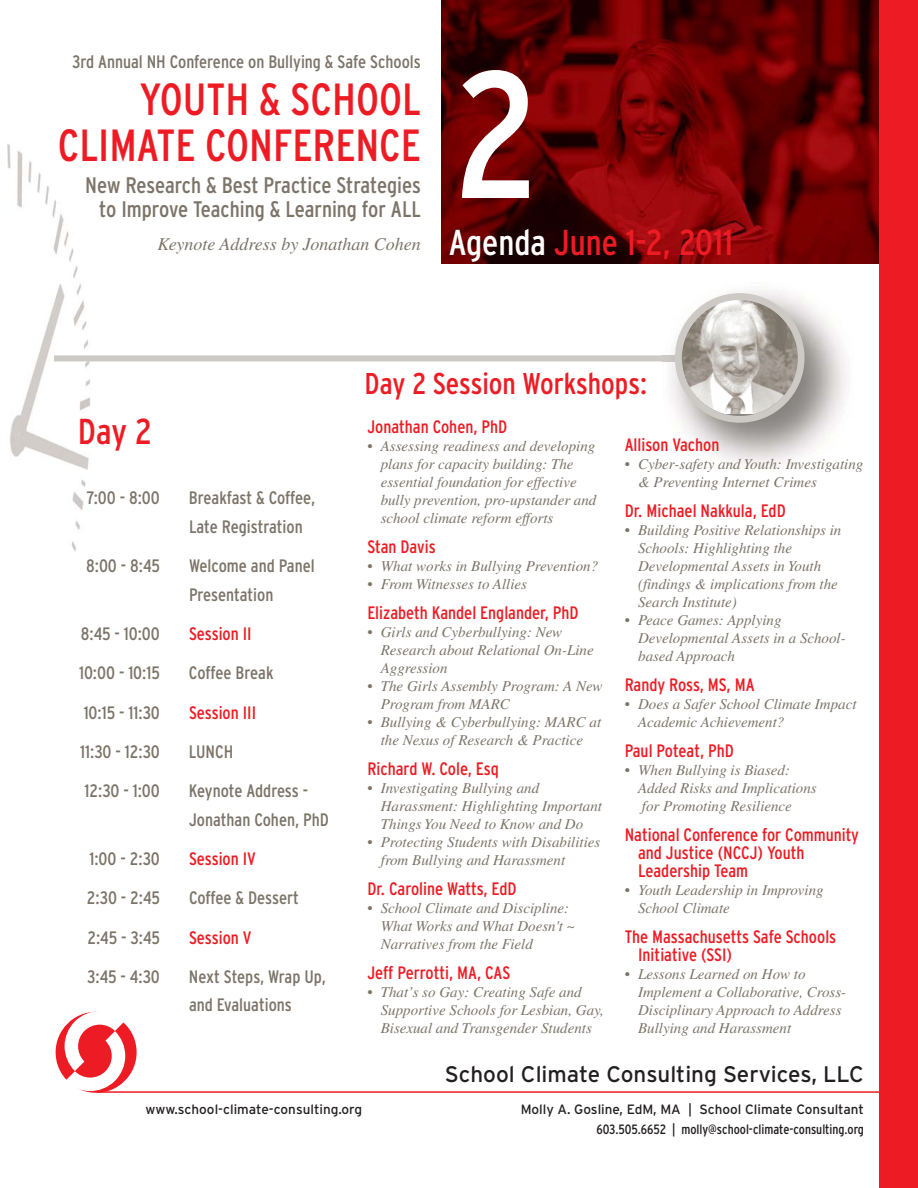
<style>
.page{position:relative;width:918px;height:1188px;background:#fff}
.page>*{position:absolute;margin:0;border:0;box-sizing:border-box;transform-origin:0 0}
.t1{font:condensed 180px "Interstate";color:#fff}
.t2{font:condensed 45px/46.5px "Interstate";color:#ed1c24;text-align:right}
.t3{font:condensed 36px "Interstate";color:#ed1c24}
.t4{font:condensed 30px "Interstate";color:#ed1c24}
.t5{font:condensed 22.5px/24px "Interstate";color:#7c7469;text-align:right}
.t6{font:22.5px "Interstate";color:#231f20}
.t7{font:condensed 18px/18px "Interstate";color:#ed1c24}
.t8{font:condensed 18px/28.5px "Interstate";color:#7c7469}
.t9{font:italic 18px "Times";color:#7c7469}
.t10{font:italic 15px/18px "Times";color:#7c7469}
.t11{font:13.5px "Interstate";color:#231f20}
.t12{font:condensed 13.5px "Interstate";color:#231f20}
.s1{font-family:"Interstate";font-style:normal;font-stretch:condensed;font-size:36px;color:#fff}
.s2{font-family:"Interstate";font-style:normal;font-stretch:condensed;font-size:36px;color:#ed1c24}
</style>
<div class="page">
<img style="left:7px;top:144px;width:127px;height:407px">
<svg style="left:54px;top:1010px;width:84px;height:84px"></svg>
<div style="left:56px;top:1012px;width:81px;height:81px;background:#ed1c24;border-radius:50%"></div>
<svg style="left:65px;top:1011px;width:60px;height:80px"></svg>
<hr style="left:97px;top:1091px;width:807px;height:2px;background:#ed1c24">
<img style="left:442px;top:0;width:437px;height:263px">
<div style="left:879px;top:0;width:39px;height:1188px;background:#ed1c24"></div>
<div style="left:54px;top:355px;width:682px;height:6px;background:#cdc9c5"></div>
<svg style="left:675px;top:293px;width:130px;height:130px"></svg>
<p class="t8" style="left:72px;top:49px;width:350px">3rd Annual NH Conference on Bullying &amp; Safe Schools</p>
<h2 class="t2" style="left:58px;top:80px;width:364px">YOUTH &amp; SCHOOL<br>CLIMATE CONFERENCE</h2>
<h3 class="t5" style="left:85px;top:175px;width:337px">New Research &amp; Best Practice Strategies to Improve Teaching &amp; Learning for ALL</h3>
<p class="t9" style="left:158px;top:237px;width:577px">Keynote Address by Jonathan Cohen <span class="s1">Agenda</span> <span class="s2">June 1-2, 2011</span></p>
<h1 class="t1" style="left:453px;top:67px;width:87px">2</h1>
<h3 class="t3" style="left:78px;top:418px;width:76px">Day 2</h3>
<p class="t8" style="left:87px;top:485px;width:75px">7:00 - 8:00</p>
<p class="t8" style="left:189px;top:485px;width:128px">Breakfast &amp; Coffee,<br>Late Registration</p>
<p class="t8" style="left:86px;top:553px;width:75px">8:00 - 8:45</p>
<p class="t8" style="left:189px;top:553px;width:127px">Welcome and Panel<br>Presentation</p>
<p class="t8" style="left:81px;top:621px;width:80px">8:45 - 10:00</p>
<p class="t7" style="left:189px;top:626px;width:64px">Session II</p>
<p class="t8" style="left:79px;top:660px;width:82px">10:00 - 10:15</p>
<p class="t8" style="left:189px;top:660px;width:86px">Coffee Break</p>
<p class="t8" style="left:84px;top:699px;width:78px">10:15 - 11:30</p>
<p class="t7" style="left:189px;top:705px;width:69px">Session III</p>
<p class="t8" style="left:80px;top:739px;width:81px">11:30 - 12:30</p>
<p class="t8" style="left:189px;top:739px;width:46px">LUNCH</p>
<p class="t8" style="left:85px;top:778px;width:77px">12:30 - 1:00</p>
<p class="t8" style="left:189px;top:778px;width:141px">Keynote Address -<br>Jonathan Cohen, PhD</p>
<p class="t8" style="left:90px;top:846px;width:72px">1:00 - 2:30</p>
<p class="t7" style="left:189px;top:851px;width:69px">Session IV</p>
<p class="t8" style="left:87px;top:885px;width:74px">2:30 - 2:45</p>
<p class="t8" style="left:189px;top:885px;width:112px">Coffee &amp; Dessert</p>
<p class="t8" style="left:88px;top:924px;width:74px">2:45 - 3:45</p>
<p class="t7" style="left:189px;top:930px;width:64px">Session V</p>
<p class="t8" style="left:87px;top:964px;width:74px">3:45 - 4:30</p>
<p class="t8" style="left:189px;top:964px;width:138px">Next Steps, Wrap Up, and Evaluations</p>
<h3 class="t4" style="left:364px;top:372px;width:284px">Day 2 Session Workshops:</h3>
<p class="t7" style="left:367px;top:419px;width:141px">Jonathan Cohen, PhD</p>
<p class="t10" style="left:381px;top:438px;width:217px;text-indent:-14px">• Assessing readiness and developing plans for capacity building: The essential foundation for effective bully prevention, pro-upstander and school climate reform efforts</p>
<p class="t7" style="left:367px;top:539px;width:70px">Stan Davis</p>
<p class="t10" style="left:367px;top:558px;width:232px">• What works in Bullying Prevention?</p>
<p class="t10" style="left:367px;top:576px;width:161px">• From Witnesses to Allies</p>
<p class="t7" style="left:367px;top:605px;width:213px">Elizabeth Kandel Englander, PhD</p>
<p class="t10" style="left:381px;top:624px;width:214px;text-indent:-14px">• Girls and Cyberbullying: New<br>Research about Relational On-Line<br>Aggression</p>
<p class="t10" style="left:381px;top:678px;width:223px;text-indent:-14px">• The Girls Assembly Program: A New<br>Program from MARC</p>
<p class="t10" style="left:367px;top:714px;width:235px;text-align:center">• Bullying &amp; Cyberbullying: MARC at the Nexus of Research &amp; Practice</p>
<p class="t7" style="left:367px;top:761px;width:133px">Richard W. Cole, Esq</p>
<p class="t10" style="left:381px;top:780px;width:223px;text-indent:-14px">• Investigating Bullying and<br>Harassment: Highlighting Important<br>Things You Need to Know and Do</p>
<p class="t10" style="left:381px;top:834px;width:221px;text-indent:-14px">• Protecting Students with Disabilities from Bullying and Harassment</p>
<p class="t7" style="left:367px;top:881px;width:151px">Dr. Caroline Watts, EdD</p>
<p class="t10" style="left:381px;top:900px;width:196px;text-indent:-14px">• School Climate and Discipline:<br>What Works and What Doesn't ~<br>Narratives from the Field</p>
<p class="t7" style="left:367px;top:965px;width:145px">Jeff Perrotti, MA, CAS</p>
<p class="t10" style="left:381px;top:984px;width:225px;text-indent:-14px">• That’s so Gay: Creating Safe and<br>Supportive Schools for Lesbian, Gay,<br>Bisexual and Transgender Students</p>
<p class="t7" style="left:625px;top:437px;width:96px">Allison Vachon</p>
<p class="t10" style="left:638px;top:456px;width:227px;text-indent:-14px">• Cyber-safety and Youth: Investigating &amp; Preventing Internet Crimes</p>
<p class="t7" style="left:625px;top:503px;width:163px">Dr. Michael Nakkula, EdD</p>
<p class="t10" style="left:638px;top:522px;width:205px;text-indent:-14px">• Building Positive Relationships in<br>Schools: Highlighting the<br>Developmental Assets in Youth (findings &amp; implications from the<br>Search Institute)</p>
<p class="t10" style="left:638px;top:612px;width:209px;text-indent:-14px">• Peace Games: Applying<br>Developmental Assets in a School&shy;based Approach</p>
<p class="t7" style="left:625px;top:677px;width:131px">Randy Ross, MS, MA</p>
<p class="t10" style="left:638px;top:696px;width:220px;text-indent:-14px">• Does a Safer School Climate Impact<br>Academic Achievement?</p>
<p class="t7" style="left:625px;top:743px;width:111px">Paul Poteat, PhD</p>
<p class="t10" style="left:638px;top:762px;width:180px;text-indent:-14px">• When Bullying is Biased:<br>Added Risks and Implications for Promoting Resilience</p>
<p class="t7" style="left:638px;top:827px;width:222px;text-indent:-14px">National Conference for Community and Justice (NCCJ) Youth<br>Leadership Team</p>
<p class="t10" style="left:638px;top:882px;width:187px;text-indent:-14px">• Youth Leadership in Improving<br>School Climate</p>
<p class="t7" style="left:638px;top:929px;width:200px;text-indent:-14px">The Massachusetts Safe Schools<br>Initiative (SSI)</p>
<p class="t10" style="left:638px;top:966px;width:210px;text-indent:-14px">• Lessons Learned on How to<br>Implement a Collaborative, Cross-<br>Disciplinary Approach to Address<br>Bullying and Harassment</p>
<h3 class="t6" style="left:445px;top:1066px;width:421px">School Climate Consulting Services, LLC</h3>
<p class="t11" style="left:146px;top:1104px;width:218px">www.school-climate-consulting.org</p>
<p class="t11" style="left:521px;top:1104px;width:345px">Molly A. Gosline, EdM, MA | School Climate Consultant</p>
<p class="t12" style="left:597px;top:1124px;width:269px">603.505.6652 | molly@school-climate-consulting.org</p>
</div>
